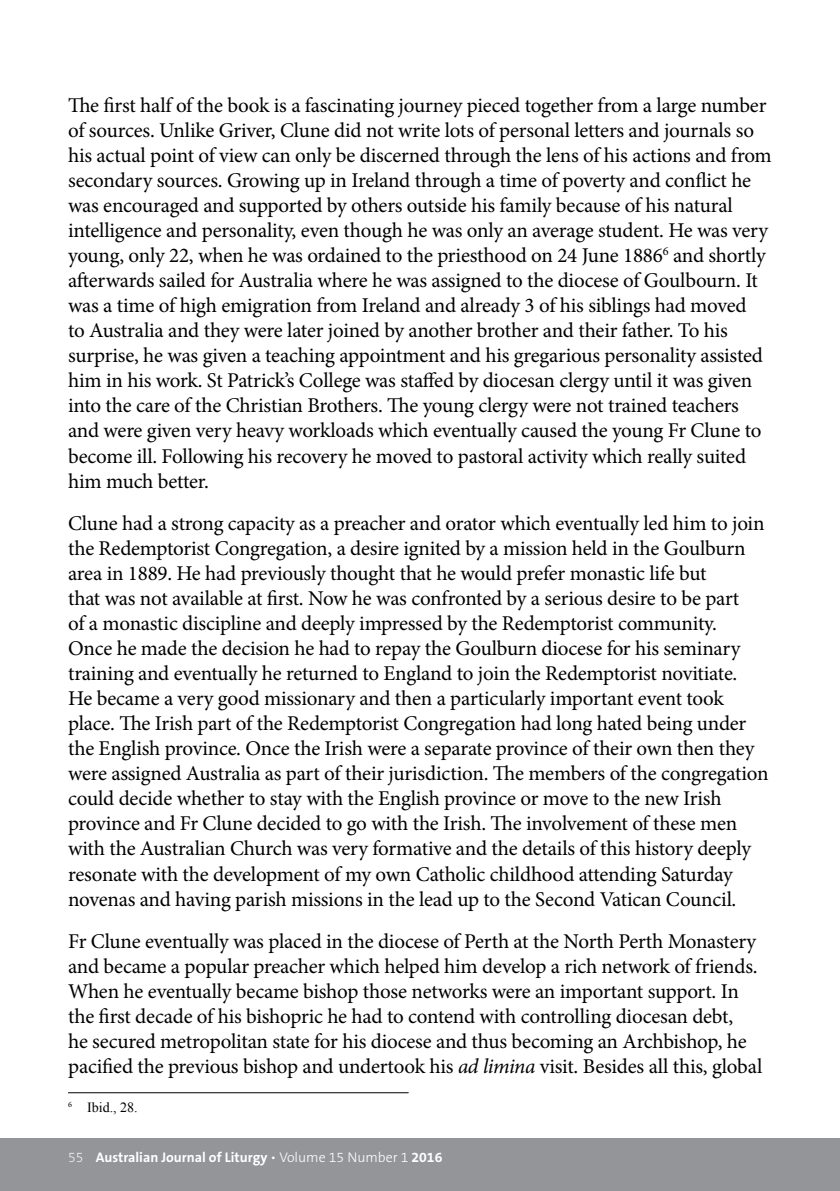
<style>
.page{position:relative;width:840px;height:1191px;background:#fff}
.page>*{position:absolute;margin:0;border:0;box-sizing:border-box;transform-origin:0 0}
.t1{font:21px/25px "Minion Pro";letter-spacing:-.01em;color:#000}
.t2{font:700 14px "The Sans B7";color:#fff}
.t3{font:14px "Times New Roman";color:#000}
.s1{font-style:italic}
.s2{font-family:"The Sans B2";font-weight:200}
.s3{font-family:"The Sans B3";font-weight:300}
</style>
<div class="page">
<div style="left:0;top:1138px;width:839px;height:53px;background:#939598"></div>
<hr style="left:68px;top:1092px;width:340px;height:1px;background:#000">
<p class="t1" style="left:68px;top:93px;width:704px">The first half of the book is a fascinating journey pieced together from a large number of sources. Unlike Griver, Clune did not write lots of personal letters and journals so his actual point of view can only be discerned through the lens of his actions and from secondary sources. Growing up in Ireland through a time of poverty and conflict he was encouraged and supported by others outside his family because of his natural intelligence and personality, even though he was only an average student. He was very young, only 22, when he was ordained to the priesthood on 24 June 1886<sup>6</sup> and shortly afterwards sailed for Australia where he was assigned to the diocese of Goulbourn. It was a time of high emigration from Ireland and already 3 of his siblings had moved<br>to Australia and they were later joined by another brother and their father. To his surprise, he was given a teaching appointment and his gregarious personality assisted him in his work. St Patrick’s College was staffed by diocesan clergy until it was given into the care of the Christian Brothers. The young clergy were not trained teachers and were given very heavy workloads which eventually caused the young Fr Clune to become ill. Following his recovery he moved to pastoral activity which really suited him much better.</p>
<p class="t1" style="left:68px;top:510px;width:701px">Clune had a strong capacity as a preacher and orator which eventually led him to join the Redemptorist Congregation, a desire ignited by a mission held in the Goulburn area in 1889. He had previously thought that he would prefer monastic life but<br>that was not available at first. Now he was confronted by a serious desire to be part<br>of a monastic discipline and deeply impressed by the Redemptorist community.<br>Once he made the decision he had to repay the Goulburn diocese for his seminary training and eventually he returned to England to join the Redemptorist novitiate.<br>He became a very good missionary and then a particularly important event took place. The Irish part of the Redemptorist Congregation had long hated being under the English province. Once the Irish were a separate province of their own then they were assigned Australia as part of their jurisdiction. The members of the congregation could decide whether to stay with the English province or move to the new Irish province and Fr Clune decided to go with the Irish. The involvement of these men with the Australian Church was very formative and the details of this history deeply resonate with the development of my own Catholic childhood attending Saturday novenas and having parish missions in the lead up to the Second Vatican Council.</p>
<p class="t1" style="left:68px;top:928px;width:695px">Fr Clune eventually was placed in the diocese of Perth at the North Perth Monastery and became a popular preacher which helped him develop a rich network of friends.<br>When he eventually became bishop those networks were an important support. In the first decade of his bishopric he had to contend with controlling diocesan debt,<br>he secured metropolitan state for his diocese and thus becoming an Archbishop, he pacified the previous bishop and undertook his <span class="s1">ad limina</span> visit. Besides all this, global</p>
<p class="t3" style="left:68px;top:1097px;width:71px"><sup>6</sup> Ibid., 28.</p>
<p class="t2" style="left:68px;top:1149px;width:375px"><span class="s2">55</span> Australian Journal of Liturgy <span class="s2">•</span> <span class="s3">Volume 15 Number 1</span> 2016</p>
</div>
